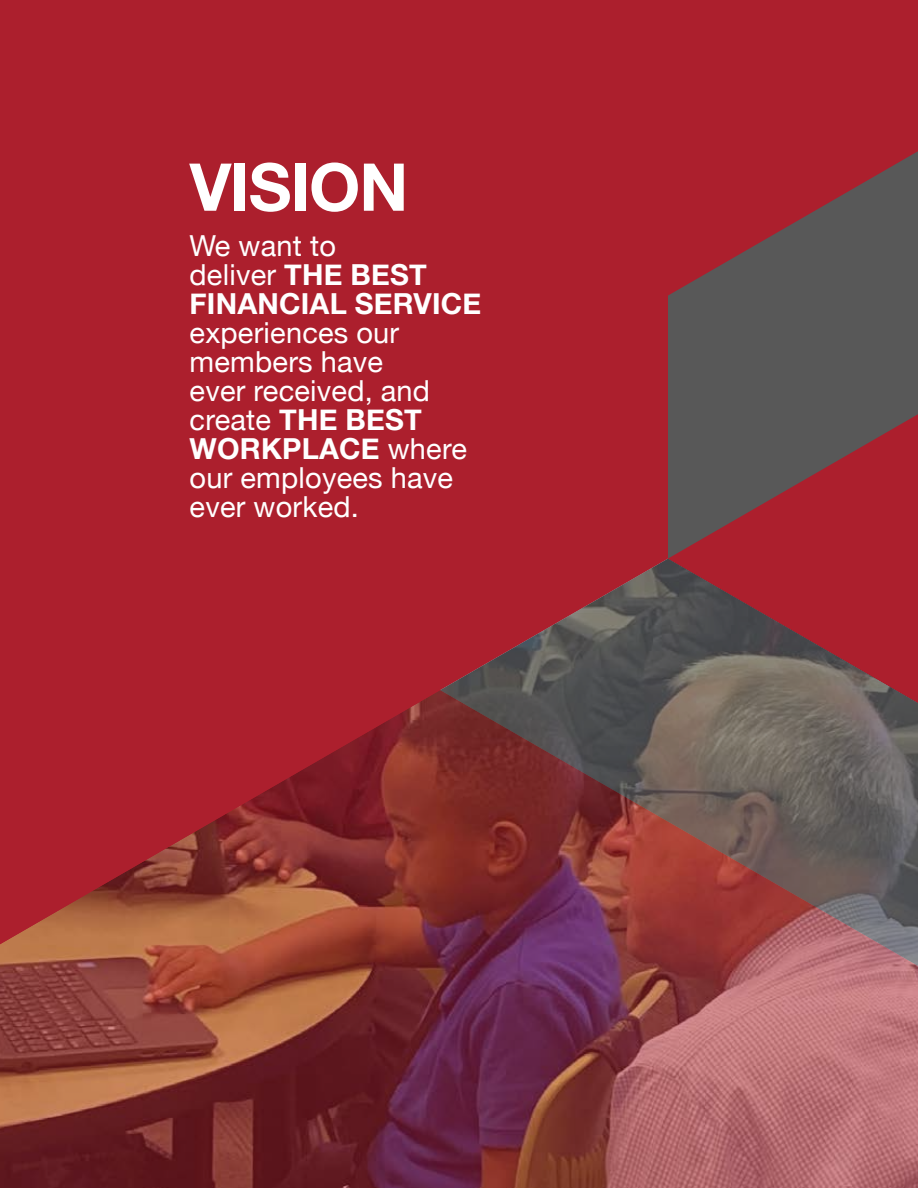
<style>
.page{position:relative;width:918px;height:1188px;background:#ac1f2d}
.page>*{position:absolute;margin:0;border:0;box-sizing:border-box;transform-origin:0 0}
.t1{font:700 66px "Helvetica Neue";letter-spacing:-.015em;color:#fff}
.t2{font:28.95px/29px "Helvetica Neue";letter-spacing:.01em;color:#fff}
.t3{font:700 28.95px/29px "Helvetica Neue";letter-spacing:.01em;color:#fff}
.s1{font-weight:400}
.s2{font-weight:700}
</style>
<div class="page">
<img style="left:0;top:690px;width:918px;height:498px">
<svg style="left:668px;top:151px;width:250px;height:408px;fill:#585858"></svg>
<svg style="left:440px;top:559px;width:478px;height:407px"></svg>
<h1 class="t1" style="left:190px;top:163px;width:220px">VISION</h1>
<p class="t3" style="left:190px;top:234px;width:293px"><span class="s1">We want to<br>deliver</span> THE BEST<br>FINANCIAL SERVICE</p>
<p class="t2" style="left:190px;top:321px;width:279px">experiences our members have<br>ever received, and create <span class="s2">THE BEST<br>WORKPLACE</span> where our employees have ever worked.</p>
</div>
